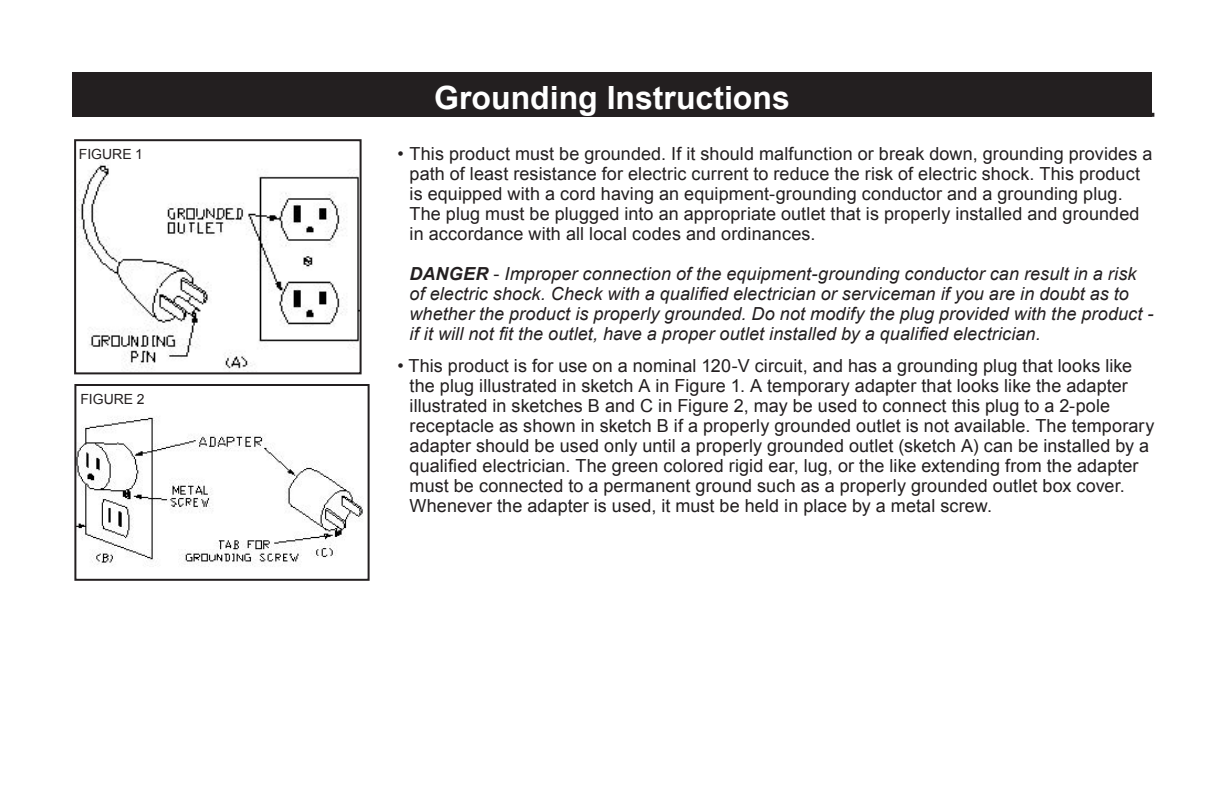
<style>
.page{position:relative;width:1224px;height:792px;background:#fff}
.page>*{position:absolute;margin:0;border:0;box-sizing:border-box;transform-origin:0 0}
.t1{font:700 32px "Arial";color:#fff}
.t2{font:18px/20px "Arial";letter-spacing:.005em;color:#231f20}
.t3{font:italic 18px/20px "Arial";letter-spacing:.005em;color:#231f20}
.t4{font:14px "Arial";color:#231f20}
.s1{font-weight:700}
.s2{font-style:normal}
</style>
<div class="page">
<div style="left:72px;top:72px;width:1080px;height:44px;background:#231f20"></div>
<hr style="left:73px;top:113px;width:1081px;height:4px;background:#231f20">
<img style="left:78px;top:162px;width:281px;height:209px">
<div style="left:74px;top:139px;width:288px;height:235px;border:2px solid #231f20"></div>
<img style="left:77px;top:417px;width:286px;height:150px">
<div style="left:74px;top:384px;width:296px;height:197px;border:2px solid #231f20"></div>
<p class="t4" style="left:79px;top:149px;width:66px">FIGURE 1</p>
<p class="t4" style="left:80px;top:394px;width:66px">FIGURE 2</p>
<h1 class="t1" style="left:434px;top:86px;width:357px">Grounding Instructions</h1>
<p class="t2" style="left:410px;top:143px;width:744px;text-indent:-12px">• This product must be grounded. If it should malfunction or break down, grounding provides a path of least resistance for electric current to reduce the risk of electric shock. This product is equipped with a cord having an equipment-grounding conductor and a grounding plug.<br>The plug must be plugged into an appropriate outlet that is properly installed and grounded in accordance with all local codes and ordinances.</p>
<p class="t3" style="left:410px;top:265px;width:746px"><span class="s1">DANGER</span> <span class="s2">-</span> Improper connection of the equipment-grounding conductor can result in a risk of electric shock. Check with a qualified electrician or serviceman if you are in doubt as to whether the product is properly grounded. Do not modify the plug provided with the product - if it will not fit the outlet, have a proper outlet installed by a qualified electrician.</p>
<p class="t2" style="left:410px;top:355px;width:746px;text-indent:-12px">• This product is for use on a nominal 120-V circuit, and has a grounding plug that looks like the plug illustrated in sketch A in Figure 1. A temporary adapter that looks like the adapter illustrated in sketches B and C in Figure 2, may be used to connect this plug to a 2-pole receptacle as shown in sketch B if a properly grounded outlet is not available. The temporary adapter should be used only until a properly grounded outlet (sketch A) can be installed by a qualified electrician. The green colored rigid ear, lug, or the like extending from the adapter must be connected to a permanent ground such as a properly grounded outlet box cover.<br>Whenever the adapter is used, it must be held in place by a metal screw.</p>
</div>
